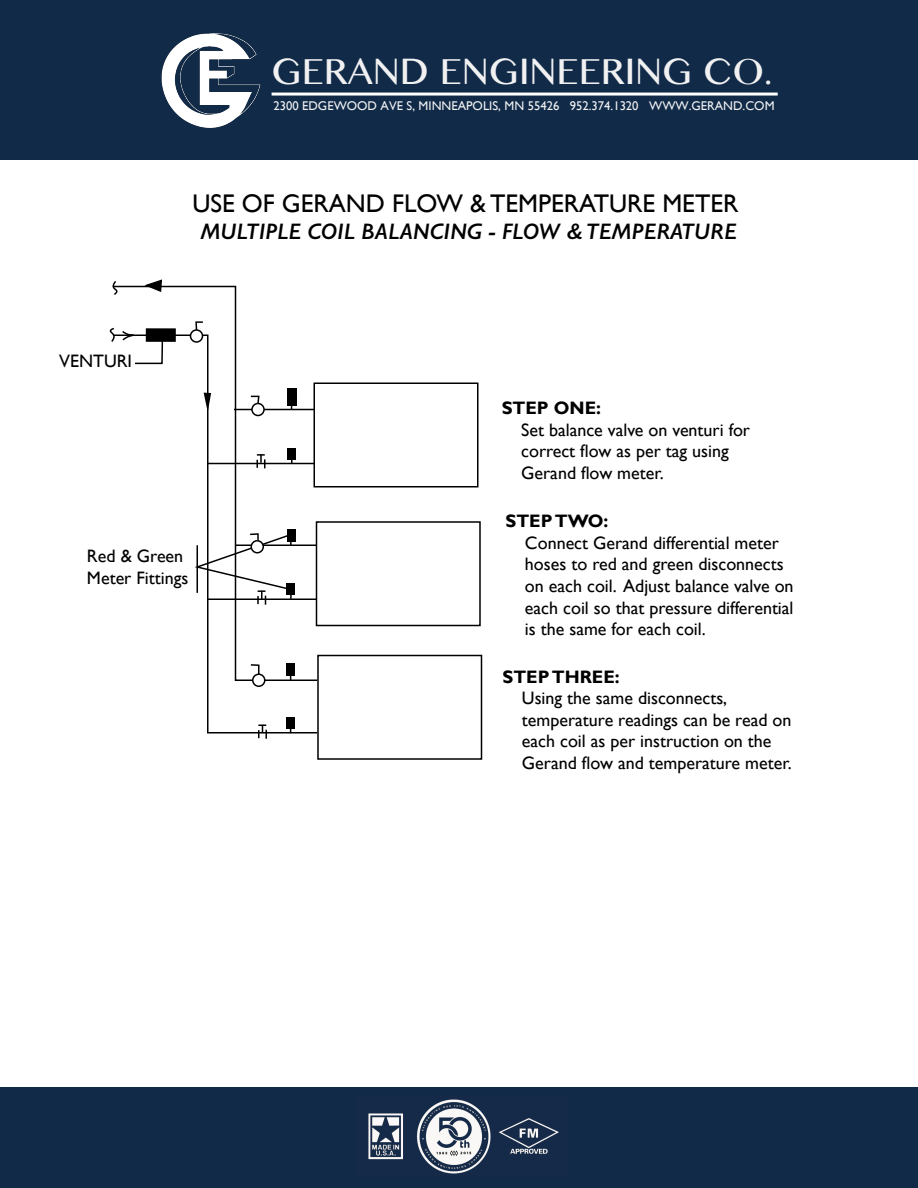
<style>
.page{position:relative;width:918px;height:1188px;background:#fff}
.page>*{position:absolute;margin:0;border:0;box-sizing:border-box;transform-origin:0 0}
.t1{font:32.4px "Bangla MN";color:#f1f1f2}
.t2{font:25.5px "Gill Sans";color:#000}
.t3{font:italic 600 22.5px "Gill Sans";color:#000}
.t4{font:18px/21.6px "Gill Sans";color:#000}
.t5{font:700 18px "Gill Sans";color:#000}
.t6{font:12.6px "Gill Sans";color:#f1f1f2}
</style>
<div class="page">
<div style="left:0;top:0;width:918px;height:159px;background:#102a48"></div>
<hr style="left:272px;top:93px;width:506px;height:3px;background:#fff">
<img style="left:161px;top:33px;width:100px;height:95px">
<div style="left:0;top:1087px;width:918px;height:101px;background:#102a48"></div>
<img style="left:368px;top:1099px;width:191px;height:75px">
<svg style="left:118px;top:285px;width:119px;height:49px"></svg>
<svg style="left:176px;top:334px;width:143px;height:400px"></svg>
<hr style="left:234px;top:409px;width:81px;height:1px;background:#000">
<hr style="left:207px;top:463px;width:109px;height:1px;background:#000">
<hr style="left:208px;top:599px;width:109px;height:1px;background:#000">
<hr style="left:236px;top:545px;width:81px;height:1px;background:#000">
<div style="left:252px;top:404px;width:12px;height:12px;background:#fff;border-radius:50%"></div>
<div style="left:251px;top:403px;width:14px;height:13px;border:2px solid #000;border-radius:50%"></div>
<div style="left:191px;top:330px;width:12px;height:12px;background:#fff;border-radius:50%"></div>
<div style="left:190px;top:329px;width:13px;height:14px;border:2px solid #000;border-radius:50%"></div>
<div style="left:253px;top:674px;width:12px;height:12px;background:#fff;border-radius:50%"></div>
<div style="left:252px;top:674px;width:14px;height:13px;border:2px solid #000;border-radius:50%"></div>
<svg style="left:195px;top:321px;width:9px;height:11px"></svg>
<svg style="left:249px;top:395px;width:11px;height:10px"></svg>
<svg style="left:249px;top:663px;width:11px;height:13px"></svg>
<svg style="left:257px;top:454px;width:9px;height:14px"></svg>
<svg style="left:192px;top:532px;width:101px;height:73px"></svg>
<div style="left:287px;top:529px;width:8px;height:13px;background:#000"></div>
<div style="left:287px;top:583px;width:8px;height:12px;background:#000"></div>
<div style="left:287px;top:448px;width:9px;height:12px;background:#000"></div>
<div style="left:287px;top:388px;width:9px;height:18px;background:#000"></div>
<svg style="left:258px;top:725px;width:9px;height:14px"></svg>
<div style="left:314px;top:382px;width:164px;height:106px;background:#fff;border:2px solid #000"></div>
<div style="left:316px;top:521px;width:165px;height:105px;background:#fff;border:2px solid #000"></div>
<div style="left:317px;top:655px;width:165px;height:105px;background:#fff;border:2px solid #000"></div>
<div style="left:286px;top:663px;width:9px;height:13px;background:#000"></div>
<div style="left:286px;top:717px;width:8px;height:12px;background:#000"></div>
<div style="left:146px;top:328px;width:30px;height:14px;background:#000"></div>
<svg style="left:145px;top:279px;width:18px;height:14px"></svg>
<hr style="left:196px;top:545px;width:2px;height:48px;background:#000">
<svg style="left:204px;top:393px;width:7px;height:19px"></svg>
<svg style="left:112px;top:281px;width:6px;height:14px"></svg>
<svg style="left:109px;top:327px;width:55px;height:38px"></svg>
<h1 class="t1" style="left:272px;top:47px;width:502px">GERAND ENGINEERING CO.</h1>
<p class="t6" style="left:273px;top:99px;width:503px">2300 EDGEWOOD AVE S, MINNEAPOLIS, MN 55426 952.374.1320 WWW.GERAND.COM</p>
<p class="t4" style="left:59px;top:351px;width:74px">VENTURI</p>
<h2 class="t2" style="left:192px;top:188px;width:548px">USE OF GERAND FLOW &amp; TEMPERATURE METER</h2>
<p class="t3" style="left:200px;top:218px;width:538px">MULTIPLE COIL BALANCING - FLOW &amp; TEMPERATURE</p>
<p class="t4" style="left:87px;top:546px;width:103px">Red &amp; Green<br>Meter Fittings</p>
<p class="t5" style="left:502px;top:397px;width:101px">STEP ONE:</p>
<p class="t4" style="left:521px;top:419px;width:230px">Set balance valve on venturi for correct flow as per tag using<br>Gerand flow meter.</p>
<p class="t5" style="left:505px;top:510px;width:104px">STEP TWO:</p>
<p class="t4" style="left:525px;top:532px;width:270px">Connect Gerand differential meter hoses to red and green disconnects on each coil. Adjust balance valve on each coil so that pressure differential is the same for each coil.</p>
<p class="t5" style="left:502px;top:666px;width:119px">STEP THREE:</p>
<p class="t4" style="left:522px;top:688px;width:271px">Using the same disconnects, temperature readings can be read on each coil as per instruction on the Gerand flow and temperature meter.</p>
</div>
